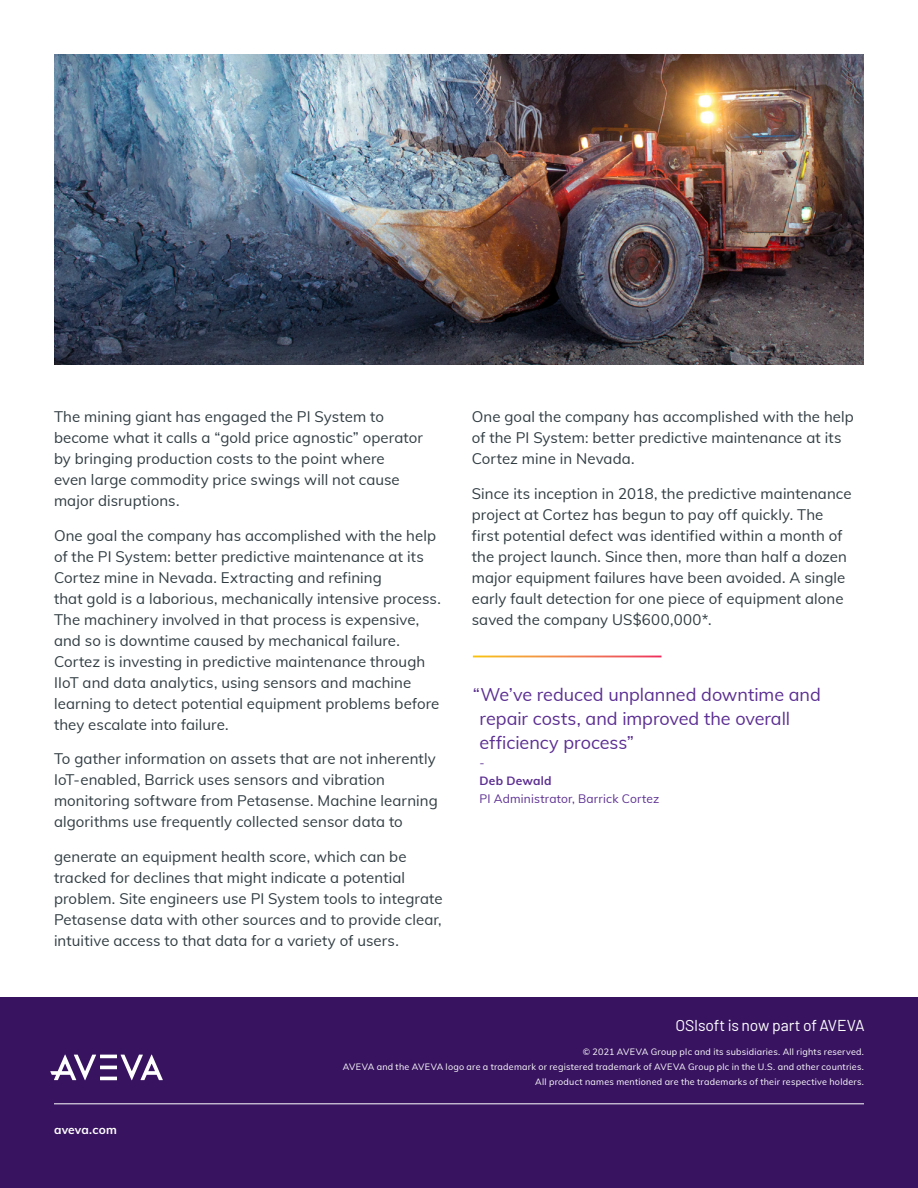
<style>
.page{position:relative;width:918px;height:1188px;background:#fff}
.page>*{position:absolute;margin:0;border:0;box-sizing:border-box;transform-origin:0 0}
.t1{font:18px/24px "Muli";color:#5c2f92}
.t2{font:15.75px "Barlow";letter-spacing:-.01em;color:#fff}
.t3{font:15px/21px "Muli";letter-spacing:.005em;color:#303c42}
.t4{font:12px "Muli";letter-spacing:.015em;color:#5c2f92}
.t5{font:700 12px "Muli";letter-spacing:.01em;color:#fff}
.t6{font:700 12px "Muli";letter-spacing:.02em;color:#5c2f92}
.t7{font:9px/15px "Muli";letter-spacing:.025em;color:#fff;text-align:right}
</style>
<div class="page">
<div style="left:0;top:998px;width:918px;height:190px;background:#381460"></div>
<hr style="left:54px;top:1104px;width:810px;height:1px;background:#fff">
<hr style="left:100px;top:1077px;width:17px;height:3px;background:#fff">
<hr style="left:100px;top:1066px;width:17px;height:3px;background:#fff">
<hr style="left:100px;top:1055px;width:17px;height:3px;background:#fff">
<svg style="left:50px;top:1055px;width:46px;height:25px"></svg>
<svg style="left:121px;top:1055px;width:42px;height:25px"></svg>
<img style="left:54px;top:54px;width:810px;height:310px">
<p class="t3" style="left:54px;top:406px;width:370px">The mining giant has engaged the PI System to become what it calls a “gold price agnostic” operator by bringing production costs to the point where<br>even large commodity price swings will not cause major disruptions.</p>
<p class="t3" style="left:54px;top:524px;width:388px">One goal the company has accomplished with the help of the PI System: better predictive maintenance at its Cortez mine in Nevada. Extracting and refining<br>that gold is a laborious, mechanically intensive process.<br>The machinery involved in that process is expensive, and so is downtime caused by mechanical failure.<br>Cortez is investing in predictive maintenance through IIoT and data analytics, using sensors and machine learning to detect potential equipment problems before they escalate into failure.</p>
<p class="t3" style="left:54px;top:748px;width:385px">To gather information on assets that are not inherently IoT-enabled, Barrick uses sensors and vibration monitoring software from Petasense. Machine learning algorithms use frequently collected sensor data to</p>
<p class="t3" style="left:54px;top:845px;width:390px">generate an equipment health score, which can be tracked for declines that might indicate a potential problem. Site engineers use PI System tools to integrate Petasense data with other sources and to provide clear, intuitive access to that data for a variety of users.</p>
<p class="t3" style="left:472px;top:406px;width:384px">One goal the company has accomplished with the help of the PI System: better predictive maintenance at its<br>Cortez mine in Nevada.</p>
<p class="t3" style="left:472px;top:482px;width:381px">Since its inception in 2018, the predictive maintenance project at Cortez has begun to pay off quickly. The first potential defect was identified within a month of the project launch. Since then, more than half a dozen major equipment failures have been avoided. A single early fault detection for one piece of equipment alone saved the company US$600,000*.</p>
<p class="t1" style="left:480px;top:681px;width:343px;text-indent:-7px">“We’ve reduced unplanned downtime and repair costs, and improved the overall efficiency process”</p>
<p class="t4" style="left:480px;top:754px;width:7px">-</p>
<p class="t6" style="left:480px;top:772px;width:73px">Deb Dewald</p>
<p class="t4" style="left:480px;top:790px;width:181px">PI Administrator, Barrick Cortez</p>
<p class="t2" style="left:675px;top:1014px;width:191px">OSIsoft is now part of AVEVA</p>
<p class="t5" style="left:54px;top:1121px;width:64px">aveva.com</p>
<p class="t7" style="left:343px;top:1044px;width:523px">© 2021 AVEVA Group plc and its subsidiaries. All rights reserved.<br>AVEVA and the AVEVA logo are a trademark or registered trademark of AVEVA Group plc in the U.S. and other countries.<br>All product names mentioned are the trademarks of their respective holders.</p>
</div>
